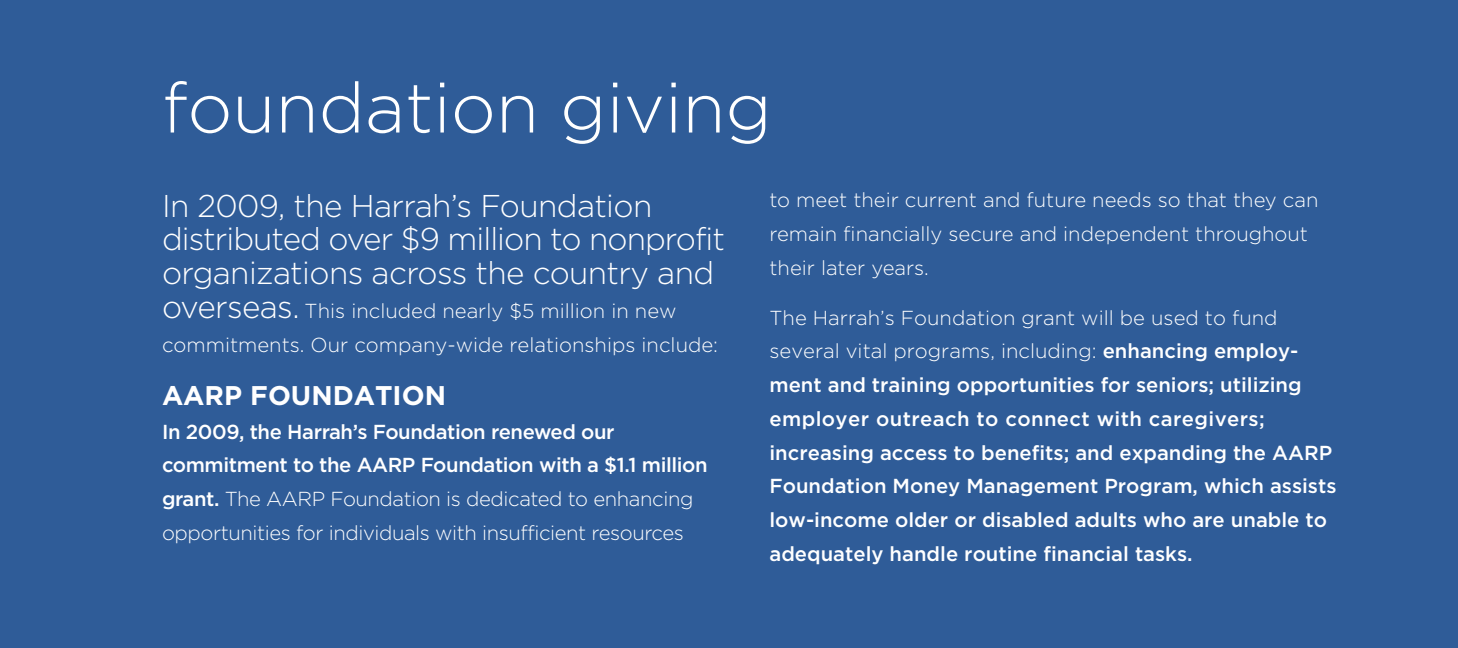
<style>
.page{position:relative;width:1458px;height:648px;background:#2f5c98}
.page>*{position:absolute;margin:0;border:0;box-sizing:border-box;transform-origin:0 0}
.t1{font:300 70.2px "Gotham";color:#fff}
.t2{font:300 31.5px/33.8px "Gotham";letter-spacing:-.02em;color:#fff}
.t3{font:700 27px "Gotham";color:#fff}
.t4{font:500 20.25px/33.8px "Gotham";color:#fff}
.t5{font:300 20.25px/33.8px "Gotham";color:#fff}
.t6{font:300 20.25px/33.8px "Gotham";letter-spacing:-.02em;color:#fff}
.s1{font-size:31.5px}
.s2{font-weight:500}
.s3{font-weight:300}
</style>
<div class="page">
<h1 class="t1" style="left:162px;top:69px;width:611px">foundation giving</h1>
<h2 class="t2" style="left:162px;top:188px;width:565px">In 2009, the Harrah’s Foundation distributed over $9 million to nonprofit organizations across the country and</h2>
<p class="t5" style="left:162px;top:294px;width:558px"><span class="s1">overseas.</span> This included nearly $5 million in new commitments. Our company-wide relationships include:</p>
<h3 class="t3" style="left:162px;top:380px;width:286px">AARP FOUNDATION</h3>
<p class="t6" style="left:162px;top:414px;width:547px"><span class="s2">In 2009, the Harrah’s Foundation renewed our commitment to the AARP Foundation with a $1.1 million grant.</span> The AARP Foundation is dedicated to enhancing opportunities for individuals with insufficient resources</p>
<p class="t5" style="left:770px;top:183px;width:551px">to meet their current and future needs so that they can remain financially secure and independent throughout their later years.</p>
<p class="t4" style="left:770px;top:300px;width:569px"><span class="s3">The Harrah’s Foundation grant will be used to fund several vital programs, including:</span> enhancing employ&shy;ment and training opportunities for seniors; utilizing employer outreach to connect with caregivers; increasing access to benefits; and expanding the AARP Foundation Money Management Program, which assists low-income older or disabled adults who are unable to adequately handle routine financial tasks.</p>
</div>
